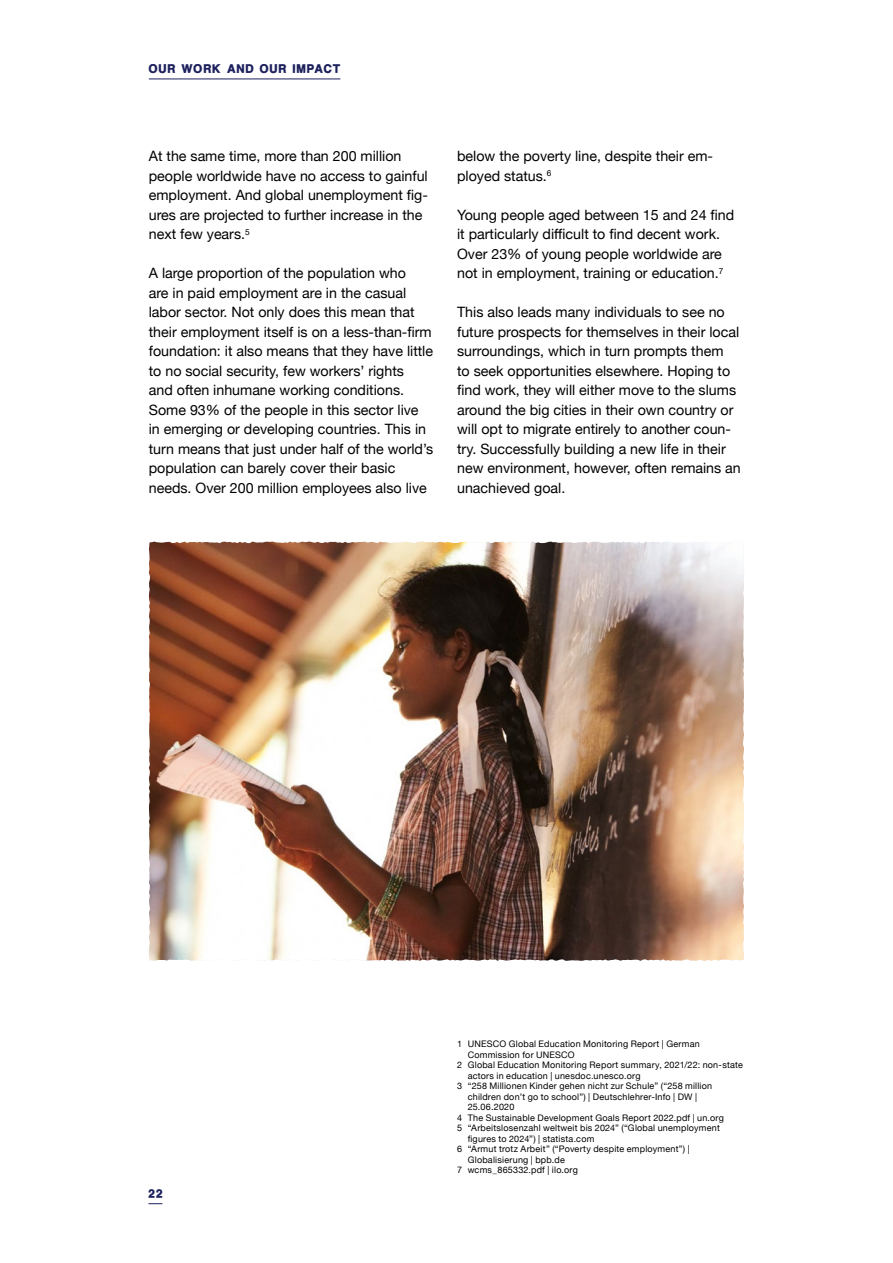
<style>
.page{position:relative;width:893px;height:1263px;background:#fff}
.page>*{position:absolute;margin:0;border:0;box-sizing:border-box;transform-origin:0 0}
.t1{font:14.25px/19.5px "Helvetica Neue";color:#000}
.t2{font:700 12.75px "Helpers";letter-spacing:.1em;color:#1c205c}
.t3{font:9px/10.5px "Helvetica Neue";letter-spacing:.025em;color:#000}
</style>
<div class="page">
<svg style="left:148px;top:1203px;width:14px;height:1px"></svg>
<hr style="left:149px;top:79px;width:191px;height:1px;background:#1c205c">
<img style="left:508px;top:542px;width:236px;height:419px">
<img style="left:149px;top:542px;width:359px;height:419px">
<p class="t2" style="left:149px;top:62px;width:193px">OUR WORK AND OUR IMPACT</p>
<p class="t1" style="left:149px;top:147px;width:281px">At the same time, more than 200 million people worldwide have no access to gainful employment. And global unemployment fig&shy;ures are projected to further increase in the next few years.<sup>5</sup></p>
<p class="t1" style="left:149px;top:264px;width:286px">A large proportion of the population who<br>are in paid employment are in the casual labor sector. Not only does this mean that their employment itself is on a less-than-firm foundation: it also means that they have little to no social security, few workers’ rights<br>and often inhumane working conditions.<br>Some 93% of the people in this sector live in emerging or developing countries. This in turn means that just under half of the world’s population can barely cover their basic needs. Over 200 million employees also live</p>
<p class="t1" style="left:457px;top:147px;width:258px">below the poverty line, despite their em&shy;ployed status.<sup>6</sup></p>
<p class="t1" style="left:457px;top:206px;width:279px">Young people aged between 15 and 24 find it particularly difficult to find decent work.<br>Over 23% of young people worldwide are not in employment, training or education.<sup>7</sup></p>
<p class="t1" style="left:457px;top:303px;width:285px">This also leads many individuals to see no future prospects for themselves in their local surroundings, which in turn prompts them<br>to seek opportunities elsewhere. Hoping to find work, they will either move to the slums around the big cities in their own country or will opt to migrate entirely to another coun&shy;try. Successfully building a new life in their new environment, however, often remains an unachieved goal.</p>
<p class="t2" style="left:148px;top:1186px;width:15px">22</p>
<p class="t3" style="left:468px;top:1039px;width:234px;text-indent:-11px">1 UNESCO Global Education Monitoring Report | German<br>Commission for UNESCO</p>
<p class="t3" style="left:468px;top:1060px;width:277px;text-indent:-11px">2 Global Education Monitoring Report summary, 2021/22: non-state actors in education | unesdoc.unesco.org</p>
<p class="t3" style="left:468px;top:1081px;width:246px;text-indent:-11px">3 “258 Millionen Kinder gehen nicht zur Schule” (“258 million children don’t go to school”) | Deutschlehrer-Info | DW |<br>25.06.2020</p>
<p class="t3" style="left:457px;top:1113px;width:268px">4 The Sustainable Development Goals Report 2022.pdf | un.org</p>
<p class="t3" style="left:468px;top:1123px;width:254px;text-indent:-11px">5 “Arbeitslosenzahl weltweit bis 2024” (“Global unemployment figures to 2024”) | statista.com</p>
<p class="t3" style="left:468px;top:1144px;width:224px;text-indent:-11px">6 “Armut trotz Arbeit” (“Poverty despite employment”) |<br>Globalisierung | bpb.de</p>
<p class="t3" style="left:457px;top:1165px;width:122px">7 wcms_865332.pdf | ilo.org</p>
</div>
